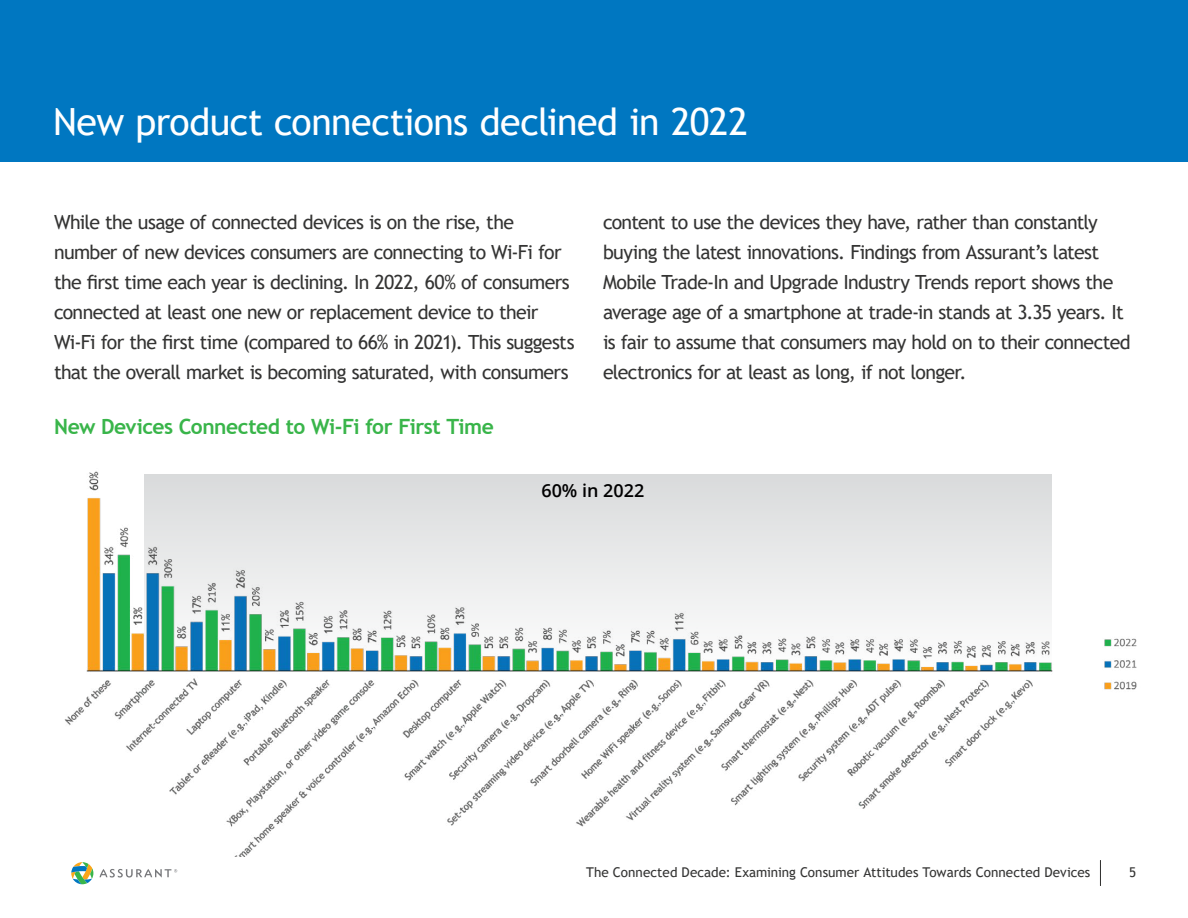
<style>
.page{position:relative;width:1188px;height:918px;background:#fff}
.page>*{position:absolute;margin:0;border:0;box-sizing:border-box;transform-origin:0 0}
.t1{font:37.5px "Trebuchet MS";letter-spacing:-.015em;color:#fff}
.t2{font:700 21px "Trebuchet MS";letter-spacing:-.025em;color:#39b54a}
.t3{font:19.5px/30px "Trebuchet MS";letter-spacing:-.035em;color:#343433}
.t4{font:600 18px "Open Sans";color:#000}
.t5{font:13.5px "Trebuchet MS";color:#343433}
</style>
<div class="page">
<svg style="left:71px;top:862px;width:22px;height:22px"></svg>
<svg style="left:99px;top:869px;width:78px;height:9px"></svg>
<svg style="left:1100px;top:860px;width:1px;height:26px"></svg>
<div style="left:0;top:0;width:1188px;height:162px;background:#0077c1"></div>
<img style="left:64px;top:471px;width:1073px;height:385px">
<svg style="left:462px;top:724px;width:3px;height:4px"></svg>
<p class="t1" style="left:53px;top:98px;width:697px">New product connections declined in 2022</p>
<p class="t3" style="left:54px;top:207px;width:509px">While the usage of connected devices is on the rise, the number of new devices consumers are connecting to Wi-Fi for</p>
<p class="t3" style="left:54px;top:267px;width:517px">the first time each year is declining. In 2022, 60% of consumers</p>
<p class="t3" style="left:54px;top:297px;width:486px">connected at least one new or replacement device to their</p>
<p class="t3" style="left:54px;top:327px;width:522px">Wi-Fi for the first time (compared to 66% in 2021). This suggests</p>
<p class="t3" style="left:54px;top:357px;width:516px">that the overall market is becoming saturated, with consumers</p>
<h3 class="t2" style="left:54px;top:414px;width:441px">New Devices Connected to Wi-Fi for First Time</h3>
<p class="t3" style="left:603px;top:207px;width:529px">content to use the devices they have, rather than constantly buying the latest innovations. Findings from Assurant’s latest Mobile Trade-In and Upgrade Industry Trends report shows the average age of a smartphone at trade-in stands at 3.35 years. It is fair to assume that consumers may hold on to their connected electronics for at least as long, if not longer.</p>
<p class="t4" style="left:541px;top:478px;width:104px">60% in 2022</p>
<p class="t5" style="left:586px;top:863px;width:506px">The Connected Decade: Examining Consumer Attitudes Towards Connected Devices</p>
<p class="t5" style="left:1129px;top:863px;width:9px">5</p>
</div>
